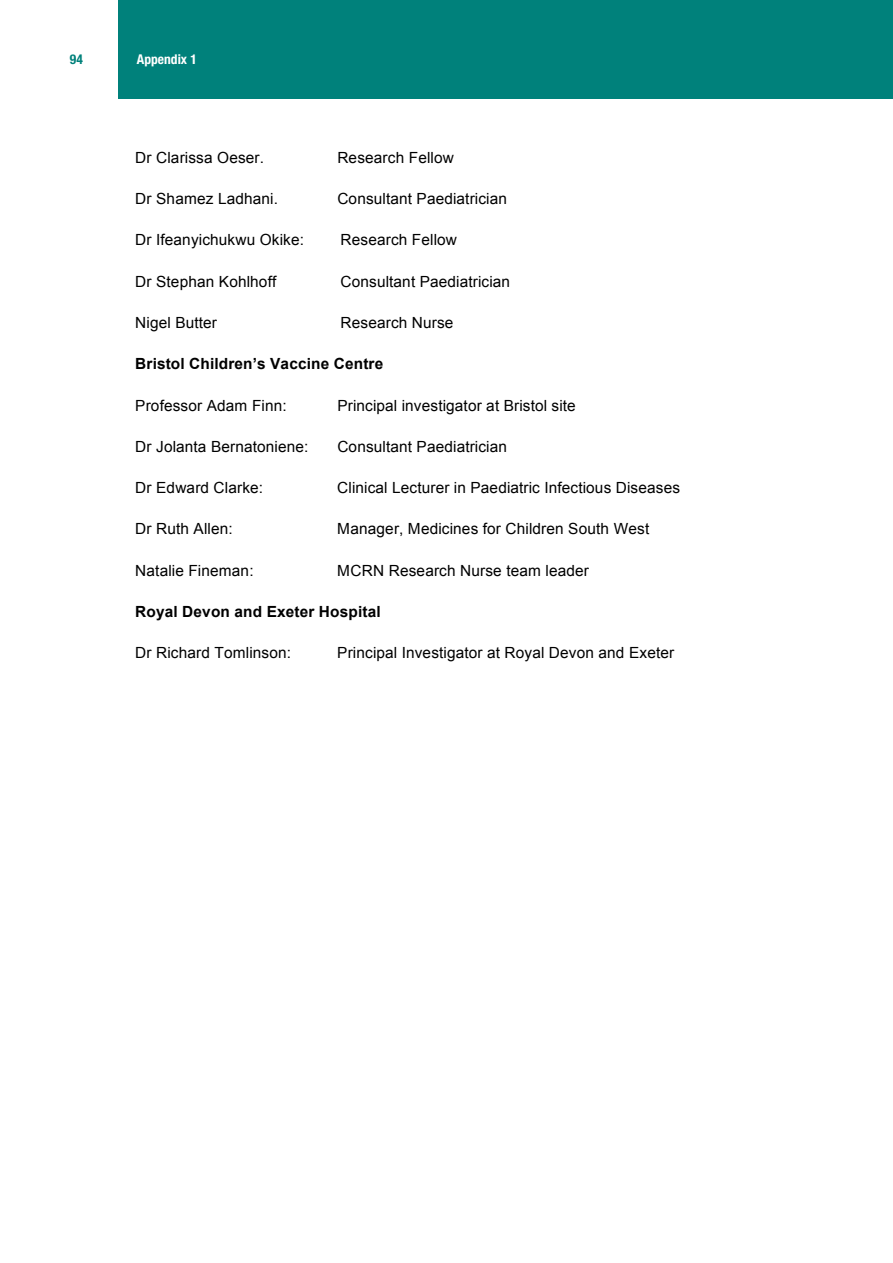
<style>
.page{position:relative;width:893px;height:1263px;background:#fff}
.page>*{position:absolute;margin:0;border:0;box-sizing:border-box;transform-origin:0 0}
.t1{font:15.45px "Arial";letter-spacing:.01em;color:#000}
.t2{font:700 15.45px "Arial";letter-spacing:.01em;color:#000}
.t3{font:700 condensed 13.5px "Helvetica Neue LT Pro";color:#fff}
.t4{font:700 condensed 13.5px "Helvetica Neue LT Pro";color:#00817b}
</style>
<div class="page">
<div style="left:119px;top:0;width:774px;height:99px;background:#00817b"></div>
<p class="t4" style="left:70px;top:51px;width:14px">94</p>
<p class="t3" style="left:137px;top:51px;width:61px">Appendix 1</p>
<p class="t1" style="left:135px;top:147px;width:130px">Dr Clarissa Oeser.</p>
<p class="t1" style="left:337px;top:147px;width:118px">Research Fellow</p>
<p class="t1" style="left:135px;top:188px;width:144px">Dr Shamez Ladhani.</p>
<p class="t1" style="left:337px;top:188px;width:171px">Consultant Paediatrician</p>
<p class="t1" style="left:135px;top:230px;width:170px">Dr Ifeanyichukwu Okike:</p>
<p class="t1" style="left:341px;top:230px;width:118px">Research Fellow</p>
<p class="t1" style="left:135px;top:271px;width:142px">Dr Stephan Kohlhoff</p>
<p class="t1" style="left:340px;top:271px;width:171px">Consultant Paediatrician</p>
<p class="t1" style="left:135px;top:312px;width:83px">Nigel Butter</p>
<p class="t1" style="left:340px;top:312px;width:115px">Research Nurse</p>
<p class="t2" style="left:135px;top:353px;width:249px">Bristol Children’s Vaccine Centre</p>
<p class="t1" style="left:135px;top:395px;width:153px">Professor Adam Finn:</p>
<p class="t1" style="left:337px;top:395px;width:240px">Principal investigator at Bristol site</p>
<p class="t1" style="left:135px;top:436px;width:175px">Dr Jolanta Bernatoniene:</p>
<p class="t1" style="left:337px;top:436px;width:171px">Consultant Paediatrician</p>
<p class="t1" style="left:135px;top:477px;width:129px">Dr Edward Clarke:</p>
<p class="t1" style="left:337px;top:477px;width:344px">Clinical Lecturer in Paediatric Infectious Diseases</p>
<p class="t1" style="left:135px;top:519px;width:99px">Dr Ruth Allen:</p>
<p class="t1" style="left:337px;top:519px;width:313px">Manager, Medicines for Children South West</p>
<p class="t1" style="left:135px;top:560px;width:120px">Natalie Fineman:</p>
<p class="t1" style="left:337px;top:560px;width:253px">MCRN Research Nurse team leader</p>
<p class="t2" style="left:135px;top:601px;width:247px">Royal Devon and Exeter Hospital</p>
<p class="t1" style="left:135px;top:643px;width:157px">Dr Richard Tomlinson:</p>
<p class="t1" style="left:337px;top:643px;width:338px">Principal Investigator at Royal Devon and Exeter</p>
</div>
